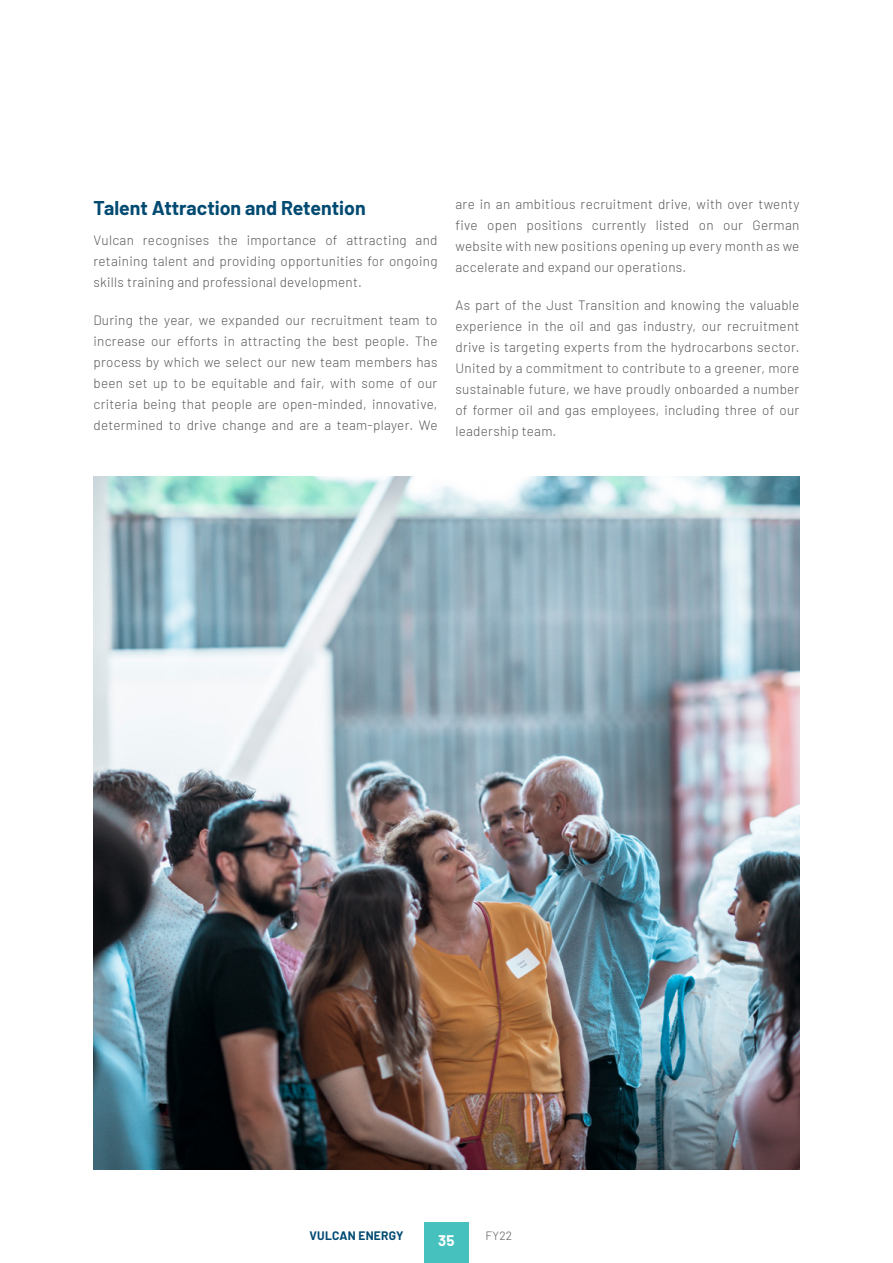
<style>
.page{position:relative;width:893px;height:1263px;background:#fff}
.page>*{position:absolute;margin:0;border:0;box-sizing:border-box;transform-origin:0 0}
.t1{font:700 19.5px "Barlow";color:#004a72}
.t2{font:700 15px "Barlow";color:#fff}
.t3{font:300 13.5px/21px "Barlow";letter-spacing:.02em;color:#58595b;text-align:justify}
.t4{font:700 12px "Barlow";letter-spacing:.02em;color:#004a72}
.t5{font:300 12px "Barlow";color:#58595b}
</style>
<div class="page">
<img style="left:94px;top:476px;width:705px;height:693px">
<div style="left:424px;top:1222px;width:45px;height:41px;background:#46c1be"></div>
<h1 class="t1" style="left:94px;top:194px;width:274px">Talent Attraction and Retention</h1>
<p class="t3" style="left:94px;top:228px;width:345px">Vulcan recognises the importance of attracting and retaining talent and providing opportunities for ongoing skills training and professional development.</p>
<p class="t3" style="left:94px;top:308px;width:345px">During the year, we expanded our recruitment team to increase our efforts in attracting the best people. The process by which we select our new team members has been set up to be equitable and fair, with some of our criteria being that people are open-minded, innovative, determined to drive change and are a team-player. We</p>
<p class="t3" style="left:455px;top:193px;width:345px">are in an ambitious recruitment drive, with over twenty five open positions currently listed on our German website with new positions opening up every month as we accelerate and expand our operations.</p>
<p class="t3" style="left:455px;top:294px;width:345px">As part of the Just Transition and knowing the valuable experience in the oil and gas industry, our recruitment drive is targeting experts from the hydrocarbons sector.<br>United by a commitment to contribute to a greener, more sustainable future, we have proudly onboarded a number of former oil and gas employees, including three of our leadership team.</p>
<p class="t4" style="left:310px;top:1226px;width:95px">VULCAN ENERGY</p>
<p class="t2" style="left:438px;top:1229px;width:18px">35</p>
<p class="t5" style="left:485px;top:1227px;width:28px">FY22</p>
</div>
